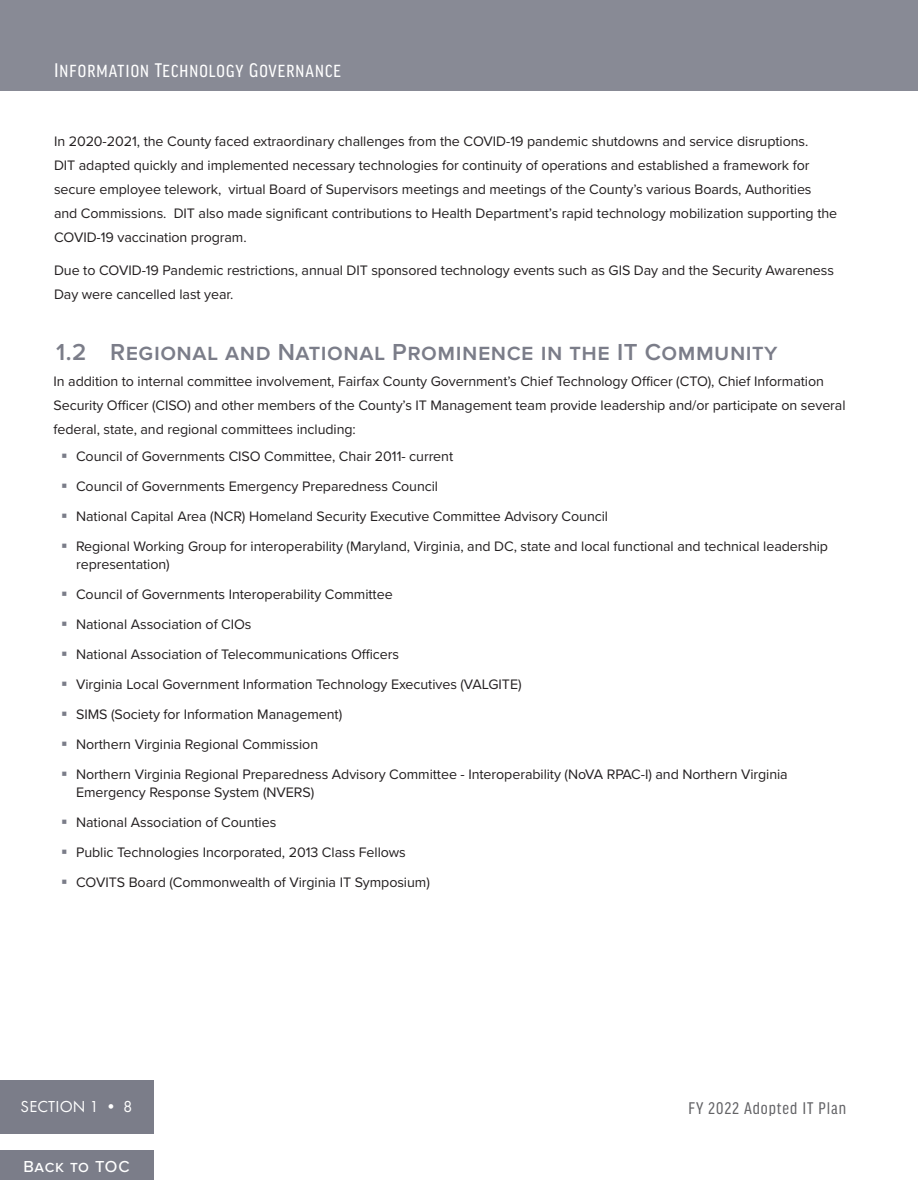
<style>
.page{position:relative;width:918px;height:1188px;background:#fff}
.page>*{position:absolute;margin:0;border:0;box-sizing:border-box;transform-origin:0 0}
.t1{font:600 24px "Proxima Nova";letter-spacing:.02em;color:#7b7d89}
.t2{font:condensed 21px "Good Headline Pro";letter-spacing:.05em;color:#fff}
.t3{font:condensed 18px "Good Headline Pro";letter-spacing:.05em;color:#636366}
.t4{font:16.5px "Futura PT";color:#fff}
.t5{font:500 16.5px "Proxima Nova";letter-spacing:.035em;color:#fff}
.Paragraph{font:14.25px/24px "Proxima Nova";letter-spacing:-.005em;color:#231f20}
.Bullet_List{font:14.25px/18px "Proxima Nova";letter-spacing:-.005em;color:#231f20}
</style>
<div class="page">
<div style="left:0;top:1080px;width:153px;height:54px;background:#7b7d89"></div>
<div style="left:0;top:1150px;width:153px;height:30px;background:#7b7d89"></div>
<div style="left:0;top:0;width:918px;height:90px;background:#888a95"></div>
<h2 class="t2" style="left:54px;top:59px;width:288px">Information Technology Governance</h2>
<p class="Paragraph" style="left:54px;top:129px;width:785px">In 2020-2021, the County faced extraordinary challenges from the COVID-19 pandemic shutdowns and service disruptions.<br>DIT adapted quickly and implemented necessary technologies for continuity of operations and established a framework for secure employee telework, virtual Board of Supervisors meetings and meetings of the County’s various Boards, Authorities and Commissions. DIT also made significant contributions to Health Department’s rapid technology mobilization supporting the COVID-19 vaccination program.</p>
<p class="Paragraph" style="left:54px;top:258px;width:781px">Due to COVID-19 Pandemic restrictions, annual DIT sponsored technology events such as GIS Day and the Security Awareness<br>Day were cancelled last year.</p>
<h2 class="t1" style="left:56px;top:334px;width:723px">1.2 Regional and National Prominence in the IT Community</h2>
<p class="Paragraph" style="left:54px;top:368px;width:794px">In addition to internal committee involvement, Fairfax County Government’s Chief Technology Officer (CTO), Chief Information<br>Security Officer (CISO) and other members of the County’s IT Management team provide leadership and/or participate on several federal, state, and regional committees including:</p>
<p class="Bullet_List" style="left:76px;top:446px;width:379px">Council of Governments CISO Committee, Chair 2011- current</p>
<p class="Bullet_List" style="left:76px;top:476px;width:364px">Council of Governments Emergency Preparedness Council</p>
<p class="Bullet_List" style="left:76px;top:506px;width:534px">National Capital Area (NCR) Homeland Security Executive Committee Advisory Council</p>
<p class="Bullet_List" style="left:76px;top:536px;width:754px">Regional Working Group for interoperability (Maryland, Virginia, and DC, state and local functional and technical leadership representation)</p>
<p class="Bullet_List" style="left:76px;top:584px;width:318px">Council of Governments Interoperability Committee</p>
<p class="Bullet_List" style="left:76px;top:614px;width:177px">National Association of CIOs</p>
<p class="Bullet_List" style="left:76px;top:644px;width:325px">National Association of Telecommunications Officers</p>
<p class="Bullet_List" style="left:76px;top:674px;width:447px">Virginia Local Government Information Technology Executives (VALGITE)</p>
<p class="Bullet_List" style="left:76px;top:704px;width:268px">SIMS (Society for Information Management)</p>
<p class="Bullet_List" style="left:76px;top:734px;width:244px">Northern Virginia Regional Commission</p>
<p class="Bullet_List" style="left:76px;top:764px;width:713px">Northern Virginia Regional Preparedness Advisory Committee - Interoperability (NoVA RPAC-I) and Northern Virginia<br>Emergency Response System (NVERS)</p>
<p class="Bullet_List" style="left:76px;top:812px;width:202px">National Association of Counties</p>
<p class="Bullet_List" style="left:76px;top:842px;width:331px">Public Technologies Incorporated, 2013 Class Fellows</p>
<p class="Bullet_List" style="left:76px;top:872px;width:355px">COVITS Board (Commonwealth of Virginia IT Symposium)</p>
<p class="t4" style="left:21px;top:1097px;width:113px">SECTION 1 • 8</p>
<p class="t3" style="left:688px;top:1098px;width:159px">FY 2022 Adopted IT Plan</p>
<p class="t5" style="left:23px;top:1154px;width:108px">Back to TOC</p>
</div>
